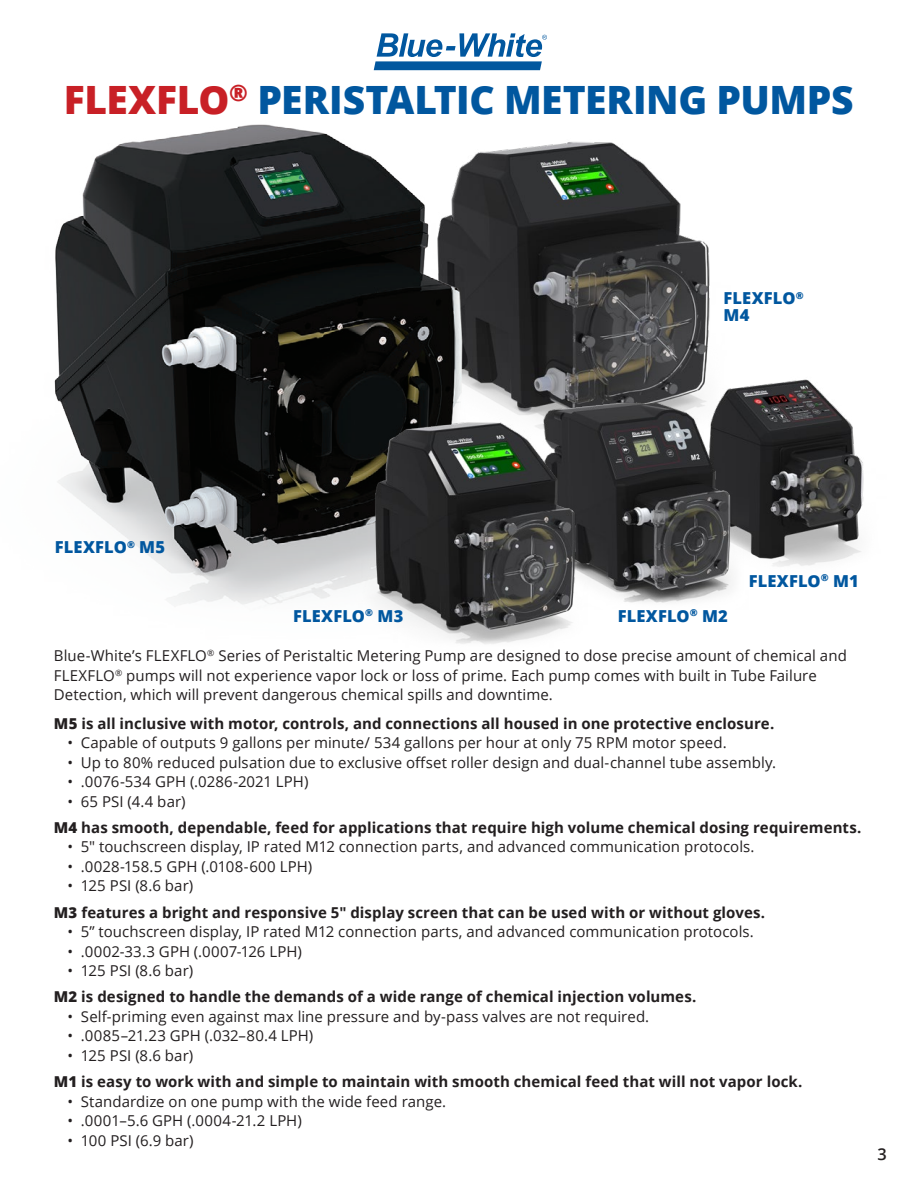
<style>
.page{position:relative;width:918px;height:1188px;background:#fff}
.page>*{position:absolute;margin:0;border:0;box-sizing:border-box;transform-origin:0 0}
.t1{font:800 39px "Open Sans";letter-spacing:-.01em;color:#01579f}
.t2{font:800 16.5px/16.5px "Open Sans";letter-spacing:.01em;color:#01579f}
.t3{font:600 16.35px "Open Sans";color:#231f20}
.t4{font:15px/19.5px "Open Sans";letter-spacing:.005em;color:#231f20}
.t5{font:700 15px/26.2px "Open Sans";letter-spacing:.005em;color:#231f20}
.s1{color:#c82026}
.s2{font-weight:800}
.s3{font-weight:400}
</style>
<div class="page">
<img style="left:559px;top:142px;width:151px;height:252px">
<img style="left:54px;top:69px;width:505px;height:536px">
<img style="left:680px;top:371px;width:184px;height:196px">
<img style="left:526px;top:394px;width:223px;height:209px">
<img style="left:358px;top:413px;width:236px;height:231px">
<svg style="left:374px;top:33px;width:173px;height:37px"></svg>
<h1 class="t1" style="left:64px;top:70px;width:791px"><span class="s1">FLEXFLO</span><sup>®</sup> PERISTALTIC METERING PUMPS</h1>
<p class="t2" style="left:724px;top:289px;width:82px">FLEXFLO<sup>®<br></sup>M4</p>
<p class="t2" style="left:55px;top:538px;width:112px">FLEXFLO<sup>®</sup> M5</p>
<p class="t2" style="left:293px;top:607px;width:112px">FLEXFLO<sup>®</sup> M3</p>
<p class="t2" style="left:618px;top:607px;width:112px">FLEXFLO<sup>®</sup> M2</p>
<p class="t2" style="left:749px;top:571px;width:111px">FLEXFLO<sup>®</sup> M1</p>
<p class="t4" style="left:54px;top:646px;width:795px">Blue-White’s FLEXFLO<sup>®</sup> Series of Peristaltic Metering Pump are designed to dose precise amount of chemical and<br>FLEXFLO<sup>®</sup> pumps will not experience vapor lock or loss of prime. Each pump comes with built in Tube Failure<br>Detection, which will prevent dangerous chemical spills and downtime.</p>
<p class="t5" style="left:54px;top:710px;width:722px"><span class="s2">M5</span> is all inclusive with motor, controls, and connections all housed in one protective enclosure.</p>
<p class="t4" style="left:67px;top:733px;width:661px">• Capable of outputs 9 gallons per minute/ 534 gallons per hour at only 75 RPM motor speed.</p>
<p class="t4" style="left:67px;top:752px;width:710px">• Up to 80% reduced pulsation due to exclusive offset roller design and dual-channel tube assembly.</p>
<p class="t4" style="left:67px;top:772px;width:243px">• .0076-534 GPH (.0286-2021 LPH)</p>
<p class="t5" style="left:54px;top:788px;width:809px;text-indent:14px"><span class="s3">• 65 PSI (4.4 bar)<br></span><span class="s2">M4</span> has smooth, dependable, feed for applications that require high volume chemical dosing requirements.</p>
<p class="t4" style="left:67px;top:837px;width:689px">• 5" touchscreen display, IP rated M12 connection parts, and advanced communication protocols.</p>
<p class="t4" style="left:67px;top:856px;width:246px">• .0028-158.5 GPH (.0108-600 LPH)</p>
<p class="t5" style="left:54px;top:872px;width:713px;text-indent:14px"><span class="s3">• 125 PSI (8.6 bar)<br></span><span class="s2">M3</span> features a bright and responsive 5" display screen that can be used with or without gloves.</p>
<p class="t4" style="left:67px;top:922px;width:688px">• 5” touchscreen display, IP rated M12 connection parts, and advanced communication protocols.</p>
<p class="t4" style="left:67px;top:941px;width:236px">• .0002-33.3 GPH (.0007-126 LPH)</p>
<p class="t5" style="left:54px;top:957px;width:644px;text-indent:14px"><span class="s3">• 125 PSI (8.6 bar)<br></span><span class="s2">M2</span> is designed to handle the demands of a wide range of chemical injection volumes.</p>
<p class="t4" style="left:67px;top:1006px;width:583px">• Self-priming even against max line pressure and by-pass valves are not required.</p>
<p class="t4" style="left:67px;top:1026px;width:248px">• .0085–21.23 GPH (.032–80.4 LPH)</p>
<p class="t5" style="left:54px;top:1042px;width:750px;text-indent:14px"><span class="s3">• 125 PSI (8.6 bar)<br></span><span class="s2">M1</span> is easy to work with and simple to maintain with smooth chemical feed that will not vapor lock.</p>
<p class="t4" style="left:67px;top:1091px;width:380px">• Standardize on one pump with the wide feed range.</p>
<p class="t4" style="left:67px;top:1111px;width:236px">• .0001–5.6 GPH (.0004-21.2 LPH)</p>
<p class="t4" style="left:67px;top:1130px;width:128px">• 100 PSI (6.9 bar)</p>
<p class="t3" style="left:878px;top:1143px;width:11px">3</p>
</div>
